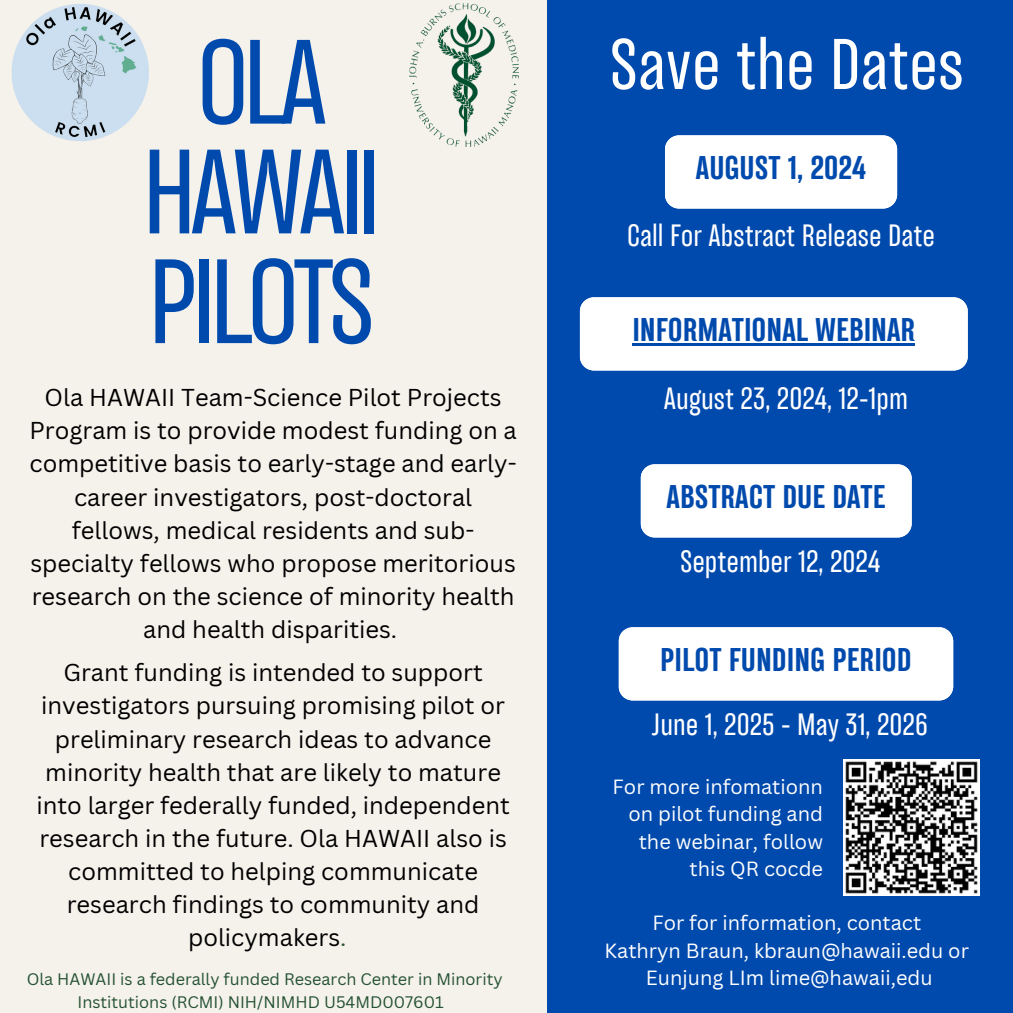
<style>
.page{position:relative;width:1013px;height:1013px;background:#fff}
.page>*{position:absolute;margin:0;border:0;box-sizing:border-box;transform-origin:0 0}
.t1{font:108.62px/109.8px "TT Backwards Sans";letter-spacing:-.055em;color:#004aad;text-align:center}
.t2{font:65px "TT Backwards Sans";color:#fff}
.t3{font:700 30px "TT Backwards Sans";color:#004aad}
.t4{font:28.12px "TT Backwards Sans";color:#fff}
.t5{font:23.75px/33.1px "Canva Sans";color:#000;text-align:center}
.t6{font:20px/27.2px "Canva Sans";color:#fff;text-align:right}
.t7{font:16.25px/22.5px "Canva Sans";color:#245232;text-align:center}
.s1{color:#245232}
</style>
<div class="page">
<div style="left:0;top:0;width:1012px;height:1012px;background:#f5f1eb"></div>
<div style="left:547px;top:0;width:465px;height:1012px;background:#004aad"></div>
<img style="left:11px;top:4px;width:138px;height:137px">
<img style="left:409px;top:3px;width:109px;height:144px">
<div style="left:665px;top:135px;width:232px;height:73px;background:#fff"></div>
<div style="left:580px;top:297px;width:387px;height:73px;background:#fff"></div>
<hr style="left:632px;top:343px;width:283px;height:3px;background:#004aad">
<div style="left:640px;top:464px;width:271px;height:73px;background:#fff"></div>
<div style="left:618px;top:627px;width:335px;height:73px;background:#fff"></div>
<img style="left:843px;top:759px;width:136px;height:136px">
<h3 class="t1" style="left:142px;top:39px;width:240px">OLA<br>HAWAII<br>PILOTS</h3>
<h4 class="t2" style="left:609px;top:30px;width:356px">Save the Dates</h4>
<h1 class="t3" style="left:696px;top:152px;width:172px">AUGUST 1, 2024</h1>
<h3 class="t4" style="left:627px;top:221px;width:309px">Call For Abstract Release Date</h3>
<h5 class="t3" style="left:632px;top:314px;width:284px">INFORMATIONAL WEBINAR</h5>
<h4 class="t5" style="left:29px;top:380px;width:489px">Ola HAWAII Team-Science Pilot Projects Program is to provide modest funding on a competitive basis to early-stage and early&shy;career investigators, post-doctoral fellows, medical residents and sub&shy;specialty fellows who propose meritorious research on the science of minority health and health disparities.</h4>
<h6 class="t5" style="left:36px;top:655px;width:475px">Grant funding is intended to support investigators pursuing promising pilot or preliminary research ideas to advance minority health that are likely to mature into larger federally funded, independent research in the future. Ola HAWAII also is committed to helping communicate research findings to community and policymakers<span class="s1">.</span></h6>
<h3 class="t7" style="left:27px;top:967px;width:477px">Ola HAWAII is a federally funded Research Center in Minority<br>Institutions (RCMI) NIH/NIMHD U54MD007601</h3>
<h4 class="t4" style="left:663px;top:383px;width:246px">August 23, 2024, 12-1pm</h4>
<h5 class="t3" style="left:666px;top:481px;width:220px">ABSTRACT DUE DATE</h5>
<h3 class="t4" style="left:680px;top:546px;width:202px">September 12, 2024</h3>
<p class="t3" style="left:660px;top:644px;width:253px">PILOT FUNDING PERIOD</p>
<h4 class="t4" style="left:652px;top:709px;width:277px">June 1, 2025 - May 31, 2026</h4>
<p class="t6" style="left:612px;top:772px;width:212px">For more infomationn on pilot funding and the webinar, follow this QR cocde</p>
<h6 class="t6" style="left:604px;top:908px;width:366px;text-align:center">For for information, contact<br>Kathryn Braun, kbraun@hawaii.edu or<br>Eunjung LIm lime@hawaii,edu</h6>
</div>
